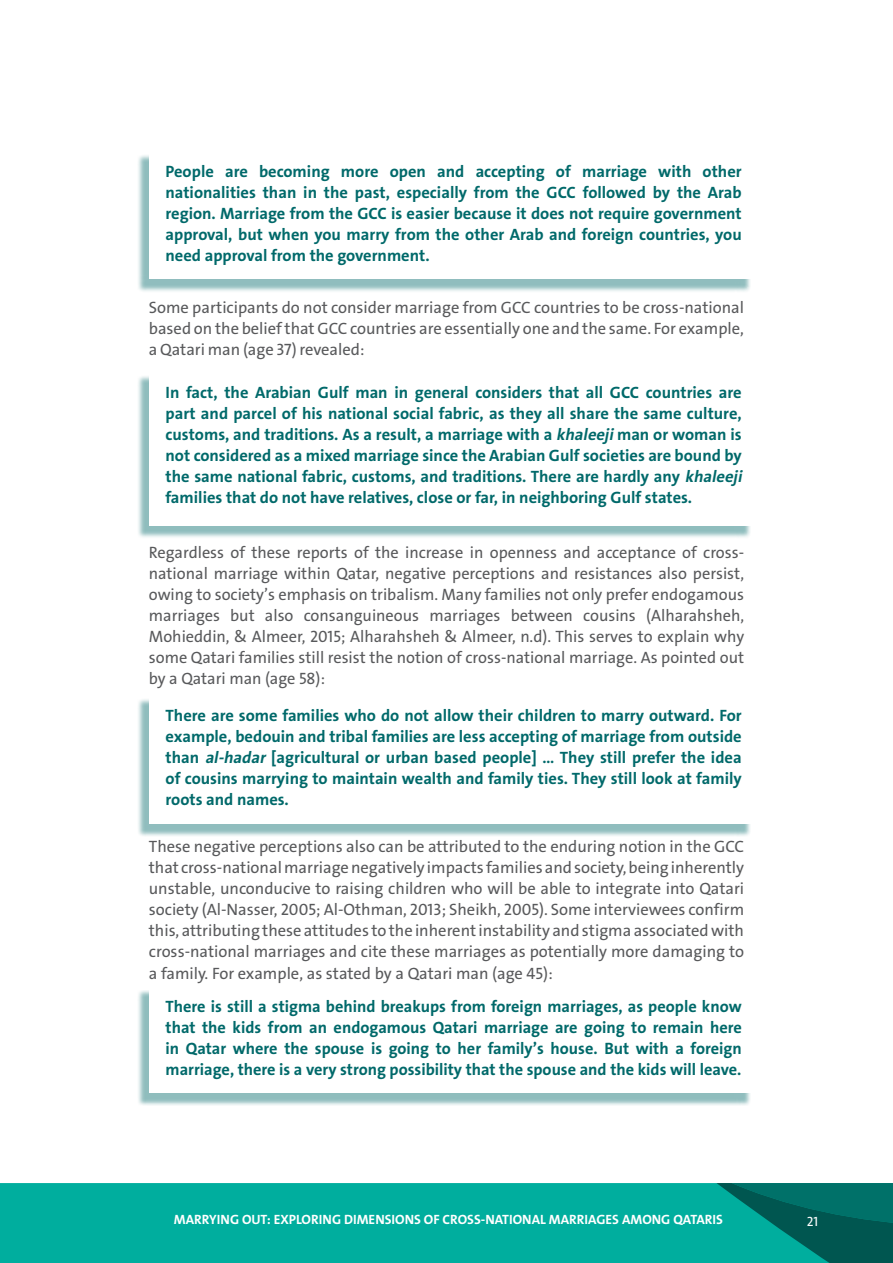
<style>
.page{position:relative;width:893px;height:1263px;background:#fff}
.page>*{position:absolute;margin:0;border:0;box-sizing:border-box;transform-origin:0 0}
.t1{font:700 16.5px/21px "The Sans Arabic";color:#00696a;text-align:justify}
.t2{font:16.5px/21px "The Sans Arabic";color:#58595b;text-align:justify}
.t3{font:700 13.5px "The Sans Arabic";color:#fff}
.t4{font:13.5px "The Sans Arabic";color:#fff}
.s1{font-style:italic}
</style>
<div class="page">
<div style="left:0;top:1183px;width:893px;height:80px;background:#00ae9e"></div>
<svg style="left:716px;top:1183px;width:177px;height:80px"></svg>
<div style="left:137px;top:154px;width:614px;height:138px;background:#00696a;opacity:.44"></div>
<div style="left:149px;top:149px;width:605px;height:130px;background:#fff"></div>
<div style="left:137px;top:375px;width:614px;height:164px;background:#00696a;opacity:.44"></div>
<div style="left:149px;top:370px;width:605px;height:155px;background:#fff"></div>
<div style="left:137px;top:698px;width:614px;height:138px;background:#00696a;opacity:.44"></div>
<div style="left:149px;top:693px;width:605px;height:131px;background:#fff"></div>
<div style="left:137px;top:990px;width:614px;height:115px;background:#00696a;opacity:.44"></div>
<div style="left:149px;top:984px;width:605px;height:109px;background:#fff"></div>
<p class="t1" style="left:166px;top:161px;width:578px">People are becoming more open and accepting of marriage with other nationalities than in the past, especially from the GCC followed by the Arab region. Marriage from the GCC is easier because it does not require government approval, but when you marry from the other Arab and foreign countries, you need approval from the government.</p>
<p class="t2" style="left:149px;top:297px;width:597px">Some participants do not consider marriage from GCC countries to be cross-national based on the belief that GCC countries are essentially one and the same. For example, a Qatari man (age 37) revealed:</p>
<p class="t1" style="left:166px;top:382px;width:581px;text-align:left">In fact, the Arabian Gulf man in general considers that all GCC countries are part and parcel of his national social fabric, as they all share the same culture, customs, and traditions. As a result, a marriage with a <span class="s1">khaleeji</span>man or woman is not considered as a mixed marriage since the Arabian Gulf societies are bound by the same national fabric, customs, and traditions. There are hardly any <span class="s1">khaleeji </span>families that do not have relatives, close or far, in neighboring Gulf states.</p>
<p class="t2" style="left:149px;top:542px;width:597px">Regardless of these reports of the increase in openness and acceptance of cross&shy;national marriage within Qatar, negative perceptions and resistances also persist, owing to society’s emphasis on tribalism. Many families not only prefer endogamous marriages but also consanguineous marriages between cousins (Alharahsheh, Mohieddin, &amp; Almeer, 2015; Alharahsheh &amp; Almeer, n.d). This serves to explain why some Qatari families still resist the notion of cross-national marriage. As pointed out by a Qatari man (age 58):</p>
<p class="t1" style="left:166px;top:705px;width:578px">There are some families who do not allow their children to marry outward. For example, bedouin and tribal families are less accepting of marriage from outside than <span class="s1">al-hadar</span> [agricultural or urban based people] … They still prefer the idea of cousins marrying to maintain wealth and family ties. They still look at family roots and names.</p>
<p class="t2" style="left:149px;top:836px;width:597px">These negative perceptions also can be attributed to the enduring notion in the GCC that cross-national marriage negatively impacts families and society, being inherently unstable, unconducive to raising children who will be able to integrate into Qatari society (Al-Nasser, 2005; Al-Othman, 2013; Sheikh, 2005). Some interviewees confirm this, attributing these attitudes to the inherent instability and stigma associated with cross-national marriages and cite these marriages as potentially more damaging to a family. For example, as stated by a Qatari man (age 45):</p>
<p class="t1" style="left:166px;top:996px;width:578px">There is still a stigma behind breakups from foreign marriages, as people know that the kids from an endogamous Qatari marriage are going to remain here in Qatar where the spouse is going to her family’s house. But with a foreign marriage, there is a very strong possibility that the spouse and the kids will leave.</p>
<p class="t3" style="left:174px;top:1210px;width:550px">MARRYING OUT: EXPLORING DIMENSIONS OF CROSS-NATIONAL MARRIAGES AMONG QATARIS</p>
<p class="t4" style="left:807px;top:1213px;width:13px">21</p>
</div>
